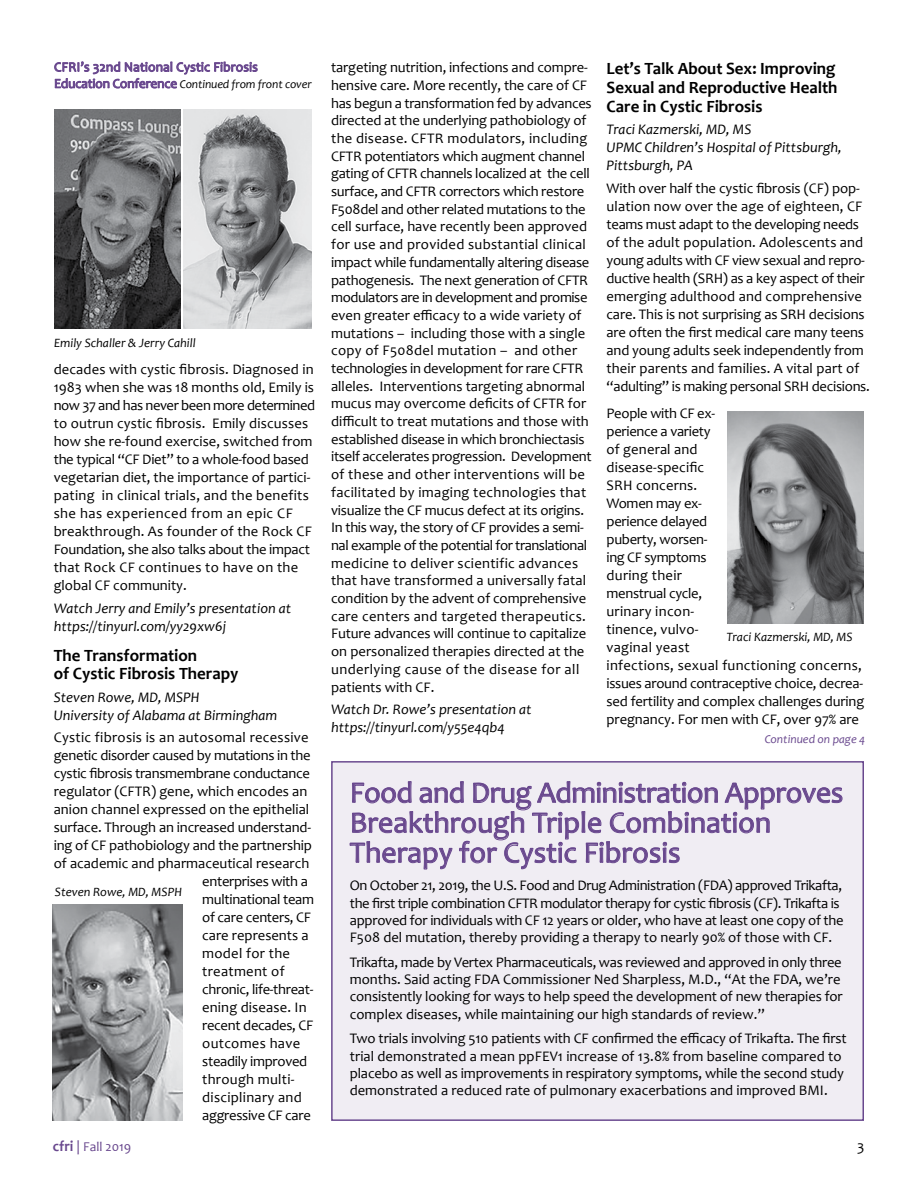
<style>
.page{position:relative;width:918px;height:1188px;background:#fff}
.page>*{position:absolute;margin:0;border:0;box-sizing:border-box;transform-origin:0 0}
.t1{font:30px/30px "Candara";color:#69488e}
.t2{font:700 17.25px/18.8px "Candara";color:#000}
.t3{font:15px "Candara";color:#000}
.t4{font:14.7px/18px "Candara";letter-spacing:-.01em;color:#000}
.t5{font:italic 14.7px/18px "Candara";color:#000}
.t6{font:14.7px "Candara";letter-spacing:.02em;color:#000}
.t7{font:14.7px "Candara";letter-spacing:.01em;color:#000}
.t8{font:13.5px "Candara";letter-spacing:.01em;color:#69488e}
.t9{font:italic 12.75px "Candara";color:#000}
.t10{font:italic 12px "Candara";letter-spacing:-.01em;color:#000}
.t11{font:italic 12px "Candara";color:#69488e}
.s1{font-style:normal;font-size:13.5px;color:#69488e}
.s2{font-weight:700;font-size:15px}
.s3{font-size:14.25px}
</style>
<div class="page">
<div style="left:332px;top:763px;width:531px;height:356px;background:#f0edf3"></div>
<img style="left:53px;top:905px;width:129px;height:215px">
<svg style="left:54px;top:62px;width:204px;height:26px"></svg>
<img style="left:184px;top:109px;width:128px;height:220px">
<img style="left:54px;top:109px;width:127px;height:220px">
<img style="left:728px;top:412px;width:136px;height:212px">
<svg style="left:350px;top:781px;width:492px;height:88px"></svg>
<div style="left:331px;top:761px;width:533px;height:360px;border:2px solid #69488e"></div>
<p class="t4" style="left:331px;top:59px;width:262px">targeting nutrition, infections and compre&shy;hensive care. More recently, the care of CF has begun a transformation fed by advances directed at the underlying pathobiology of the disease. CFTR modulators, including CFTR potentiators which augment channel gating of CFTR channels localized at the cell surface, and CFTR correctors which restore F508del and other related mutations to the cell surface, have recently been approved for use and provided substantial clinical impact while fundamentally altering disease pathogenesis. The next generation of CFTR modulators are in development and promise even greater efficacy to a wide variety of mutations – including those with a single copy of F508del mutation – and other technologies in development for rare CFTR alleles. Interventions targeting abnormal mucus may overcome deficits of CFTR for difficult to treat mutations and those with established disease in which bronchiectasis itself accelerates progression. Development of these and other interventions will be facilitated by imaging technologies that visualize the CF mucus defect at its origins.<br>In this way, the story of CF provides a semi&shy;nal example of the potential for translational medicine to deliver scientific advances that have transformed a universally fatal condition by the advent of comprehensive care centers and targeted therapeutics.<br>Future advances will continue to capitalize on personalized therapies directed at the underlying cause of the disease for all patients with CF.</p>
<p class="t5" style="left:331px;top:700px;width:202px">Watch Dr. Rowe’s presentation at https://tinyurl.com/y55e4qb4</p>
<p class="t8" style="left:54px;top:59px;width:205px">CFRI’s 32nd National Cystic Fibrosis</p>
<p class="t10" style="left:54px;top:77px;width:259px"><span class="s1">Education Conference</span> Continued from front cover</p>
<p class="t2" style="left:607px;top:59px;width:233px;text-align:justify">Let’s Talk About Sex: Improving Sexual and Reproductive Health Care in Cystic Fibrosis</p>
<p class="t5" style="left:607px;top:120px;width:237px">Traci Kazmerski, MD, MS<br>UPMC Children’s Hospital of Pittsburgh,<br>Pittsburgh, PA</p>
<p class="t4" style="left:607px;top:179px;width:265px">With over half the cystic fibrosis (CF) pop&shy;ulation now over the age of eighteen, CF teams must adapt to the developing needs of the adult population. Adolescents and young adults with CF view sexual and repro&shy;ductive health (SRH) as a key aspect of their emerging adulthood and comprehensive care. This is not surprising as SRH decisions are often the first medical care many teens and young adults seek independently from their parents and families. A vital part of “adulting” is making personal SRH decisions.</p>
<p class="t4" style="left:607px;top:404px;width:259px">People with CF ex-<br>perience a variety<br>of general and<br>disease-specific<br>SRH concerns.<br>Women may ex-<br>perience delayed<br>puberty, worsen-<br>ing CF symptoms<br>during their<br>menstrual cycle,<br>urinary incon-<br>tinence, vulvo-<br>vaginal yeast<br>infections, sexual functioning concerns, issues around contraceptive choice, decrea&shy;sed fertility and complex challenges during pregnancy. For men with CF, over 97% are</p>
<p class="t9" style="left:54px;top:335px;width:143px">Emily Schaller &amp; Jerry Cahill</p>
<p class="t4" style="left:54px;top:360px;width:263px">decades with cystic fibrosis. Diagnosed in 1983 when she was 18 months old, Emily is now 37 and has never been more determined to outrun cystic fibrosis. Emily discusses how she re-found exercise, switched from the typical “CF Diet” to a whole-food based vegetarian diet, the importance of partici&shy;pating in clinical trials, and the benefits she has experienced from an epic CF breakthrough. As founder of the Rock CF Foundation, she also talks about the impact that Rock CF continues to have on the global CF community.</p>
<p class="t5" style="left:54px;top:599px;width:239px">Watch Jerry and Emily’s presentation at https://tinyurl.com/yy29xw6j</p>
<p class="t2" style="left:54px;top:646px;width:186px">The Transformation<br>of Cystic Fibrosis Therapy</p>
<p class="t5" style="left:54px;top:688px;width:225px">Steven Rowe, MD, MSPH<br>University of Alabama at Birmingham</p>
<p class="t6" style="left:54px;top:729px;width:257px">Cystic fibrosis is an autosomal recessive</p>
<p class="t4" style="left:54px;top:747px;width:258px">genetic disorder caused by mutations in the</p>
<p class="t4" style="left:54px;top:765px;width:258px">cystic fibrosis transmembrane conductance</p>
<p class="t4" style="left:54px;top:783px;width:255px">regulator (CFTR) gene, which encodes an</p>
<p class="t4" style="left:54px;top:801px;width:257px">anion channel expressed on the epithelial</p>
<p class="t4" style="left:54px;top:819px;width:259px">surface. Through an increased understand-</p>
<p class="t4" style="left:54px;top:837px;width:260px">ing of CF pathobiology and the partnership</p>
<p class="t4" style="left:54px;top:855px;width:257px">of academic and pharmaceutical research</p>
<p class="t4" style="left:202px;top:873px;width:107px">enterprises with a</p>
<p class="t4" style="left:202px;top:891px;width:113px">multinational team</p>
<p class="t4" style="left:202px;top:909px;width:110px">of care centers, CF</p>
<p class="t4" style="left:202px;top:927px;width:108px">care represents a</p>
<p class="t6" style="left:202px;top:945px;width:89px">model for the</p>
<p class="t6" style="left:202px;top:963px;width:84px">treatment of</p>
<p class="t4" style="left:202px;top:981px;width:113px">chronic, life-threat-</p>
<p class="t7" style="left:202px;top:999px;width:106px">ening disease. In</p>
<p class="t4" style="left:202px;top:1017px;width:113px">recent decades, CF</p>
<p class="t6" style="left:202px;top:1035px;width:99px">outcomes have</p>
<p class="t4" style="left:202px;top:1053px;width:107px">steadily improved</p>
<p class="t6" style="left:202px;top:1071px;width:94px">through multi-</p>
<p class="t6" style="left:202px;top:1089px;width:101px">disciplinary and</p>
<p class="t4" style="left:202px;top:1107px;width:110px">aggressive CF care</p>
<p class="t8" style="left:53px;top:1138px;width:80px"><span class="s2">cfri</span> <span class="s3">|</span> Fall 2019</p>
<p class="t3" style="left:857px;top:1137px;width:9px">3</p>
<p class="t9" style="left:726px;top:629px;width:128px">Traci Kazmerski, MD, MS</p>
<p class="t11" style="left:765px;top:732px;width:102px">Continued on page 4</p>
<h1 class="t1" style="left:350px;top:778px;width:495px">Food and Drug Administration Approves<br>Breakthrough Triple Combination<br>Therapy for Cystic Fibrosis</h1>
<p class="t4" style="left:350px;top:877px;width:496px;line-height:17.2px">On October 21, 2019, the U.S. Food and Drug Administration (FDA) approved Trikafta, the first triple combination CFTR modulator therapy for cystic fibrosis (CF). Trikafta is approved for individuals with CF 12 years or older, who have at least one copy of the F508 del mutation, thereby providing a therapy to nearly 90% of those with CF.</p>
<p class="t4" style="left:350px;top:954px;width:494px;line-height:17.2px">Trikafta, made by Vertex Pharmaceuticals, was reviewed and approved in only three months. Said acting FDA Commissioner Ned Sharpless, M.D., “At the FDA, we’re consistently looking for ways to help speed the development of new therapies for complex diseases, while maintaining our high standards of review.”</p>
<p class="t4" style="left:350px;top:1030px;width:498px;line-height:17.2px">Two trials involving 510 patients with CF confirmed the efficacy of Trikafta. The first trial demonstrated a mean ppFEV1 increase of 13.8% from baseline compared to placebo as well as improvements in respiratory symptoms, while the second study demonstrated a reduced rate of pulmonary exacerbations and improved BMI.</p>
<p class="t9" style="left:55px;top:884px;width:129px">Steven Rowe, MD, MSPH</p>
</div>
